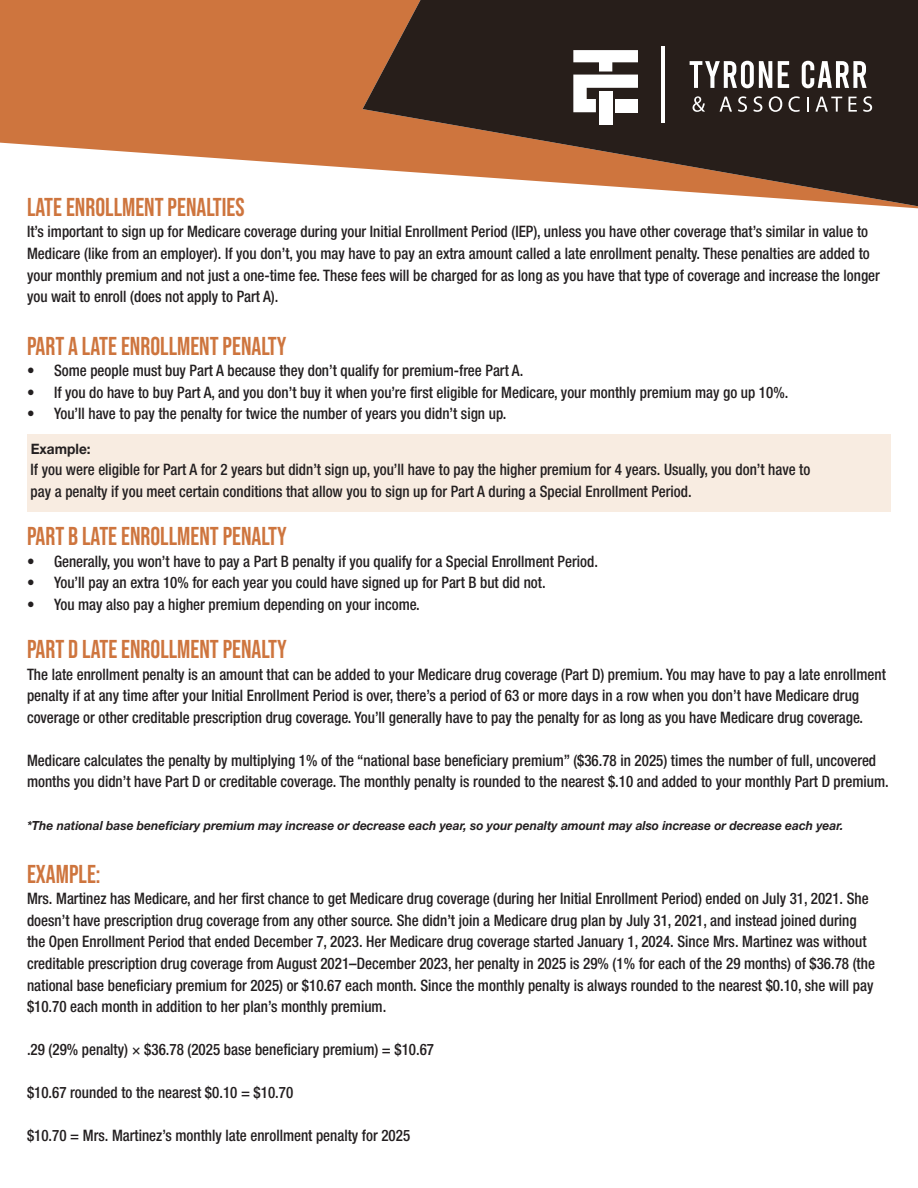
<style>
.page{position:relative;width:918px;height:1188px;background:#fff}
.page>*{position:absolute;margin:0;border:0;box-sizing:border-box;transform-origin:0 0}
.t1{font:25.8px "Bebas Neue";color:#ce753e;scale:.95 1}
.t2{font:500 condensed 15.75px/21.6px "Helvetica Neue LT Std";color:#231f20;scale:.95 1}
.t3{font:700 14.4px "Helvetica Neue LT Std";color:#231f20;scale:.95 1}
.t4{font:italic 700 12.6px "Helvetica Neue LT Std";color:#231f20;scale:.95 1}
</style>
<div class="page">
<div style="left:27px;top:434px;width:864px;height:78px;background:#f8ece1"></div>
<svg style="left:0;top:0;width:918px;height:208px;fill:#ce753e"></svg>
<svg style="left:363px;top:0;width:555px;height:206px;background:#5c4437"></svg>
<svg style="left:690px;top:61px;width:82px;height:27px"></svg>
<svg style="left:778px;top:61px;width:11px;height:27px"></svg>
<svg style="left:802px;top:61px;width:65px;height:27px"></svg>
<svg style="left:693px;top:96px;width:12px;height:16px"></svg>
<svg style="left:720px;top:97px;width:12px;height:15px"></svg>
<svg style="left:738px;top:96px;width:9px;height:16px"></svg>
<svg style="left:753px;top:96px;width:9px;height:16px"></svg>
<svg style="left:769px;top:96px;width:13px;height:16px"></svg>
<svg style="left:789px;top:96px;width:11px;height:16px"></svg>
<svg style="left:807px;top:97px;width:2px;height:15px"></svg>
<svg style="left:815px;top:97px;width:27px;height:15px"></svg>
<svg style="left:848px;top:97px;width:9px;height:15px"></svg>
<svg style="left:863px;top:96px;width:9px;height:16px"></svg>
<hr style="left:662px;top:46px;width:3px;height:76px;background:#fff">
<svg style="left:573px;top:50px;width:65px;height:62px"></svg>
<div style="left:599px;top:91px;width:13px;height:33px;background:#fff"></div>
<div style="left:615px;top:99px;width:23px;height:13px;background:#fff"></div>
<h1 class="t1" style="left:27px;top:192px;width:231px">LATE ENROLLMENT PENALTIES</h1>
<p class="t2" style="left:27px;top:221px;width:899px">It’s important to sign up for Medicare coverage during your Initial Enrollment Period (IEP), unless you have other coverage that’s similar in value to Medicare (like from an employer). If you don’t, you may have to pay an extra amount called a late enrollment penalty. These penalties are added to your monthly premium and not just a one-time fee. These fees will be charged for as long as you have that type of coverage and increase the longer you wait to enroll (does not apply to Part A).</p>
<h1 class="t1" style="left:27px;top:331px;width:275px">PART A LATE ENROLLMENT PENALTY</h1>
<p class="t2" style="left:27px;top:360px;width:524px">• Some people must buy Part A because they don’t qualify for premium-free Part A.</p>
<p class="t2" style="left:27px;top:381px;width:803px">• If you do have to buy Part A, and you don’t buy it when you’re first eligible for Medicare, your monthly premium may go up 10%.</p>
<p class="t2" style="left:27px;top:403px;width:506px">• You’ll have to pay the penalty for twice the number of years you didn’t sign up.</p>
<p class="t3" style="left:31px;top:440px;width:65px">Example:</p>
<p class="t2" style="left:31px;top:459px;width:822px">If you were eligible for Part A for 2 years but didn’t sign up, you’ll have to pay the higher premium for 4 years. Usually, you don’t have to pay a penalty if you meet certain conditions that allow you to sign up for Part A during a Special Enrollment Period.</p>
<h1 class="t1" style="left:27px;top:522px;width:275px">PART B LATE ENROLLMENT PENALTY</h1>
<p class="t2" style="left:27px;top:550px;width:603px">• Generally, you won’t have to pay a Part B penalty if you qualify for a Special Enrollment Period.</p>
<p class="t2" style="left:27px;top:572px;width:548px">• You’ll pay an extra 10% for each year you could have signed up for Part B but did not.</p>
<p class="t2" style="left:27px;top:593px;width:415px">• You may also pay a higher premium depending on your income.</p>
<h1 class="t1" style="left:27px;top:634px;width:275px">PART D LATE ENROLLMENT PENALTY</h1>
<p class="t2" style="left:27px;top:663px;width:906px">The late enrollment penalty is an amount that can be added to your Medicare drug coverage (Part D) premium. You may have to pay a late enrollment penalty if at any time after your Initial Enrollment Period is over, there’s a period of 63 or more days in a row when you don’t have Medicare drug coverage or other creditable prescription drug coverage. You’ll generally have to pay the penalty for as long as you have Medicare drug coverage.</p>
<p class="t2" style="left:27px;top:749px;width:909px">Medicare calculates the penalty by multiplying 1% of the “national base beneficiary premium” ($36.78 in 2025) times the number of full, uncovered months you didn’t have Part D or creditable coverage. The monthly penalty is rounded to the nearest $.10 and added to your monthly Part D premium.</p>
<p class="t4" style="left:27px;top:818px;width:861px">*The national base beneficiary premium may increase or decrease each year, so your penalty amount may also increase or decrease each year.</p>
<h1 class="t1" style="left:27px;top:859px;width:79px">EXAMPLE:</h1>
<p class="t2" style="left:27px;top:888px;width:894px">Mrs. Martinez has Medicare, and her first chance to get Medicare drug coverage (during her Initial Enrollment Period) ended on July 31, 2021. She doesn’t have prescription drug coverage from any other source. She didn’t join a Medicare drug plan by July 31, 2021, and instead joined during the Open Enrollment Period that ended December 7, 2023. Her Medicare drug coverage started January 1, 2024. Since Mrs. Martinez was without creditable prescription drug coverage from August 2021–December 2023, her penalty in 2025 is 29% (1% for each of the 29 months) of $36.78 (the national base beneficiary premium for 2025) or $10.67 each month. Since the monthly penalty is always rounded to the nearest $0.10, she will pay $10.70 each month in addition to her plan’s monthly premium.</p>
<p class="t2" style="left:27px;top:1039px;width:430px">.29 (29% penalty) × $36.78 (2025 base beneficiary premium) = $10.67</p>
<p class="t2" style="left:27px;top:1082px;width:282px">$10.67 rounded to the nearest $0.10 = $10.70</p>
<p class="t2" style="left:27px;top:1125px;width:405px">$10.70 = Mrs. Martinez’s monthly late enrollment penalty for 2025</p>
</div>
